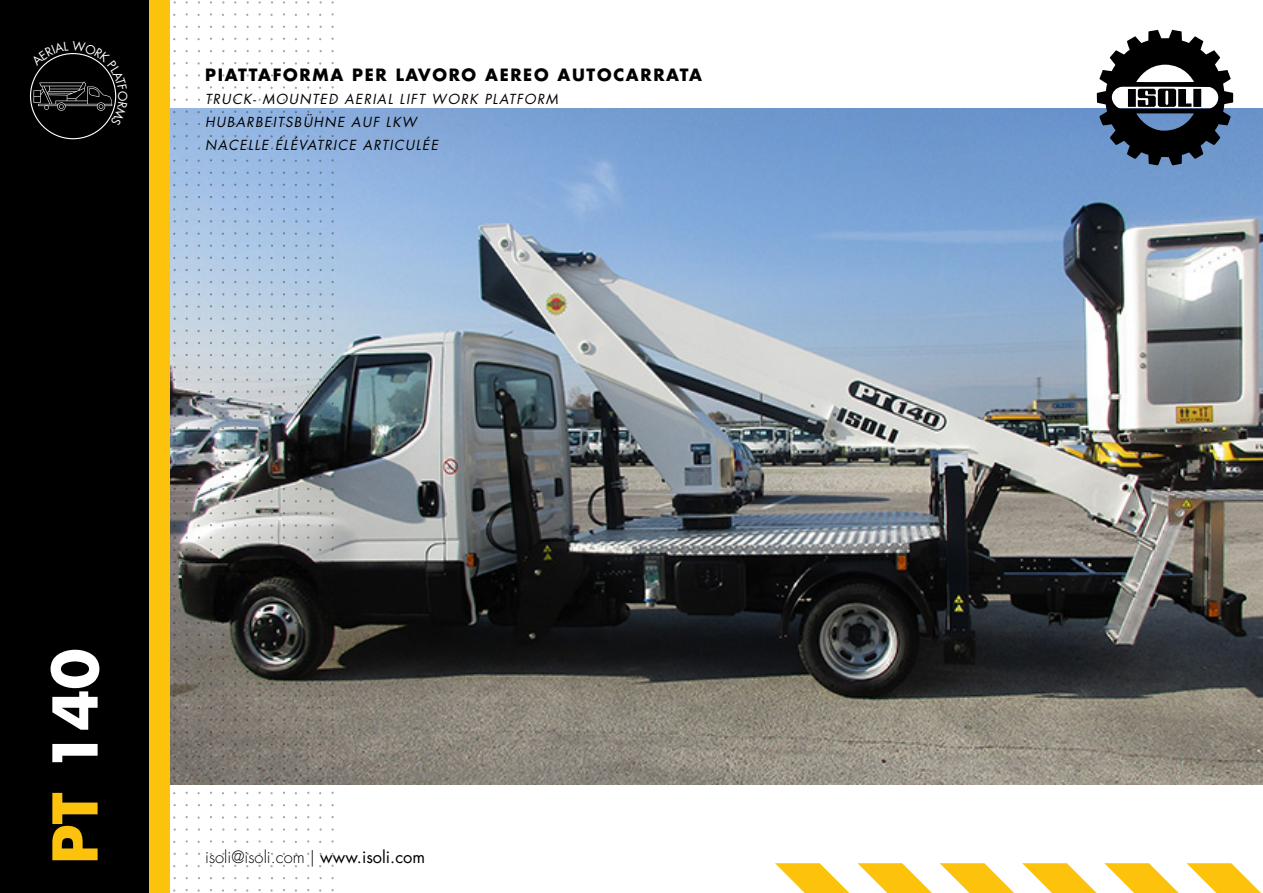
<style>
.page{position:relative;width:1263px;height:893px;background:#fff}
.page>*{position:absolute;margin:0;border:0;box-sizing:border-box;transform-origin:0 0}
.t1{font:700 60px "Futura LT";color:#fff}
.t2{font:700 16.5px "Futura LT";letter-spacing:.1em;color:#000}
.t3{font:300 16.5px "Futura LT";color:#000}
.t4{font:italic 13.5px "Futura LT";letter-spacing:.1em;color:#000}
.s1{color:#fdc20b}
.s2{font-weight:400}
</style>
<div class="page">
<img style="left:170px;top:109px;width:1093px;height:675px">
<div style="left:0;top:0;width:149px;height:893px;background:#000"></div>
<div style="left:149px;top:0;width:21px;height:893px;background:#fdc20b"></div>
<svg style="left:1097px;top:30px;width:136px;height:135px"></svg>
<svg style="left:940px;top:863px;width:74px;height:30px"></svg>
<svg style="left:775px;top:863px;width:74px;height:30px"></svg>
<svg style="left:1022px;top:863px;width:75px;height:30px"></svg>
<svg style="left:857px;top:863px;width:75px;height:30px"></svg>
<svg style="left:1104px;top:863px;width:75px;height:30px"></svg>
<svg style="left:1186px;top:863px;width:75px;height:30px"></svg>
<svg style="left:31px;top:53px;width:86px;height:73px"></svg>
<p class="t2" style="left:205px;top:64px;width:498px">PIATTAFORMA PER LAVORO AEREO AUTOCARRATA</p>
<p class="t4" style="left:205px;top:90px;width:354px">TRUCK- MOUNTED AERIAL LIFT WORK PLATFORM</p>
<p class="t4" style="left:205px;top:113px;width:213px">HUBARBEITSBÜHNE AUF LKW</p>
<p class="t4" style="left:205px;top:136px;width:234px">NACELLE ÉLÉVATRICE ARTICULÉE</p>
<p class="t1" style="left:35px;top:864px;width:217px;rotate:-90deg"><span class="s1">PT</span> 140</p>
<p class="t3" style="left:205px;top:847px;width:221px">isoli@isoli.com | <span class="s2">www.isoli.com</span></p>
</div>
